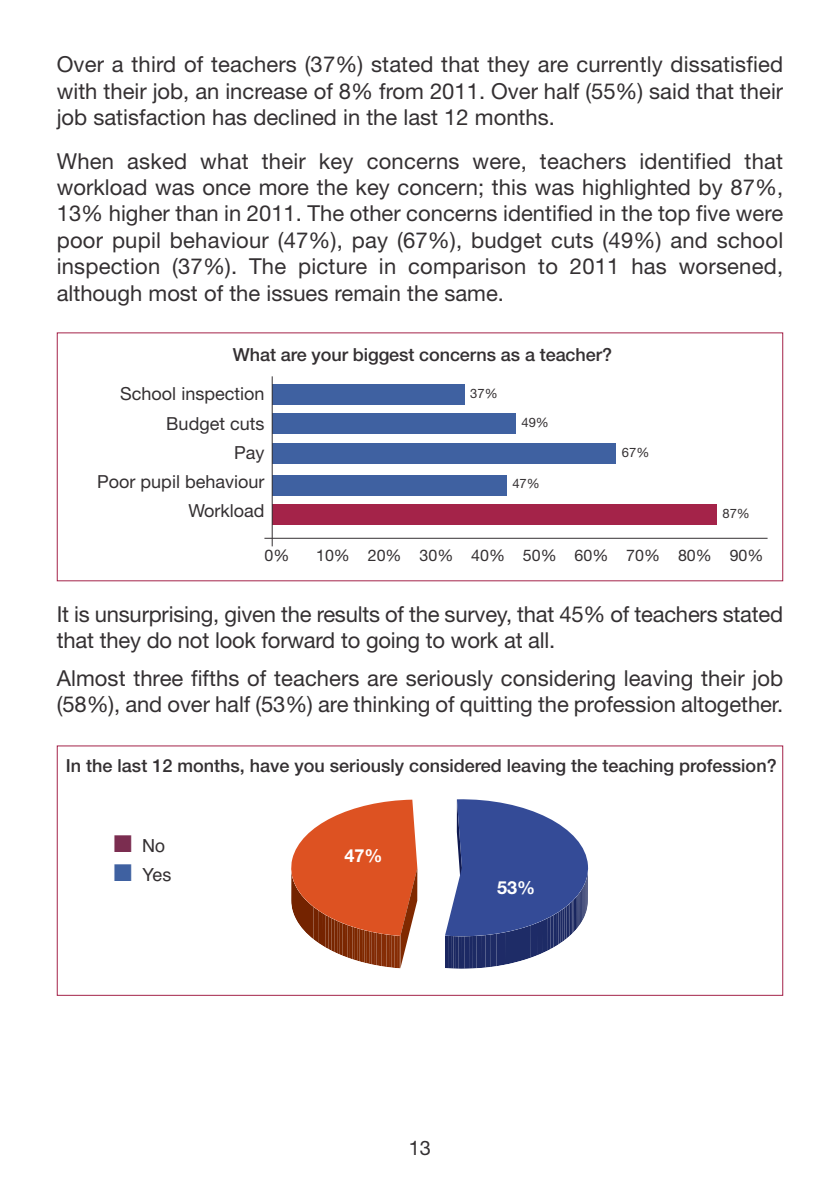
<style>
.page{position:relative;width:840px;height:1191px;background:#fff}
.page>*{position:absolute;margin:0;border:0;box-sizing:border-box;transform-origin:0 0}
.t1{font:22px/26.4px "Helvetica Neue";color:#343032;text-align:justify}
.t2{font:20px "Helvetica Neue";color:#343032}
.t3{font:500 18px "Helvetica Neue";color:#343032}
.t4{font:18px/29.2px "Helvetica Neue";color:#343032;text-align:right}
.t5{font:18px "Helvetica";color:#343032}
.t6{font:700 18px "Helvetica Neue";color:#fff}
.t7{font:16px "Helvetica Neue";color:#343032}
.t8{font:13px "Helvetica Neue";color:#343032}
.s1{color:#7b2d50}
.s2{color:#3f61a1}
</style>
<div class="page">
<svg style="left:291px;top:799px;width:126px;height:169px"></svg>
<svg style="left:445px;top:799px;width:143px;height:169px"></svg>
<hr style="left:264px;top:538px;width:503px;height:1px;background:#343032">
<div style="left:272px;top:504px;width:444px;height:20px;background:#a42349"></div>
<div style="left:272px;top:475px;width:234px;height:20px;background:#3f61a1"></div>
<div style="left:272px;top:443px;width:344px;height:20px;background:#3f61a1"></div>
<div style="left:272px;top:413px;width:243px;height:21px;background:#3f61a1"></div>
<div style="left:272px;top:384px;width:192px;height:21px;background:#3f61a1"></div>
<hr style="left:271px;top:376px;width:1px;height:170px;background:#343032">
<p class="t1" style="left:57px;top:54px;width:727px">Over a third of teachers (37%) stated that they are currently dissatisfied with their job, an increase of 8% from 2011. Over half (55%) said that their job satisfaction has declined in the last 12 months.</p>
<p class="t1" style="left:57px;top:150px;width:727px">When asked what their key concerns were, teachers identified that workload was once more the key concern; this was highlighted by 87%, 13% higher than in 2011. The other concerns identified in the top five were poor pupil behaviour (47%), pay (67%), budget cuts (49%) and school inspection (37%). The picture in comparison to 2011 has worsened, although most of the issues remain the same.</p>
<p class="t3" style="left:233px;top:348px;width:380px">What are your biggest concerns as a teacher?</p>
<p class="t4" style="left:97px;top:381px;width:169px">School inspection<br>Budget cuts<br>Pay<br>Poor pupil behaviour<br>Workload</p>
<p class="t8" style="left:470px;top:388px;width:29px">37%</p>
<p class="t8" style="left:521px;top:417px;width:29px">49%</p>
<p class="t8" style="left:512px;top:479px;width:29px">47%</p>
<p class="t8" style="left:621px;top:447px;width:29px">67%</p>
<p class="t8" style="left:722px;top:508px;width:29px">87%</p>
<p class="t7" style="left:264px;top:550px;width:26px">0%</p>
<p class="t7" style="left:316px;top:550px;width:448px">10% 20% 30% 40% 50% 60% 70% 80% 90%</p>
<p class="t1" style="left:57px;top:603px;width:727px">It is unsurprising, given the results of the survey, that 45% of teachers stated that they do not look forward to going to work at all.</p>
<p class="t1" style="left:57px;top:667px;width:727px">Almost three fifths of teachers are seriously considering leaving their job (58%), and over half (53%) are thinking of quitting the profession altogether.</p>
<p class="t3" style="left:66px;top:759px;width:712px">In the last 12 months, have you seriously considered leaving the teaching profession?</p>
<p class="t5" style="left:114px;top:839px;width:53px"><span class="s1">■</span> No</p>
<p class="t5" style="left:114px;top:868px;width:59px"><span class="s2">■</span> Yes</p>
<p class="t6" style="left:344px;top:849px;width:40px">47%</p>
<p class="t6" style="left:497px;top:880px;width:40px">53%</p>
<p class="t2" style="left:408px;top:1140px;width:24px">13</p>
</div>
